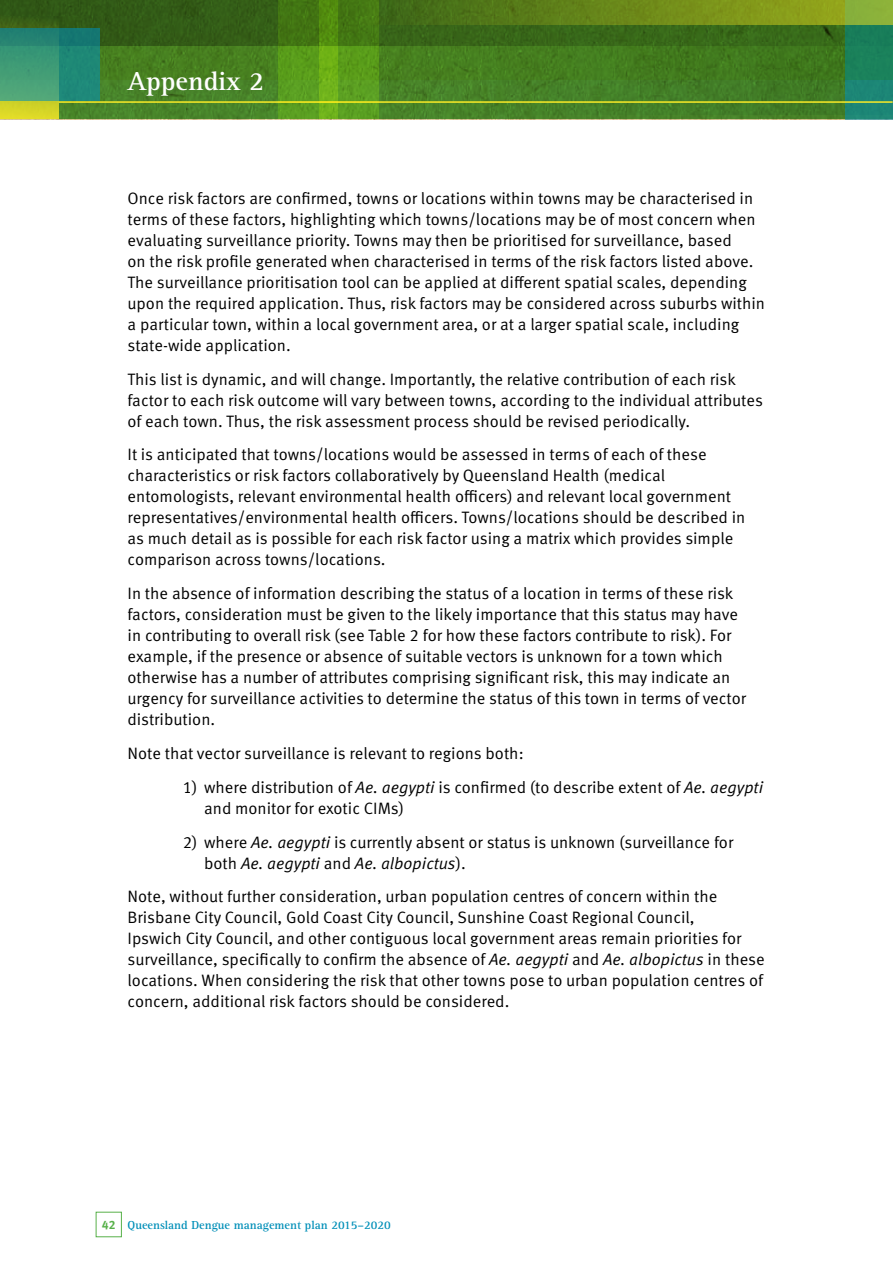
<style>
.page{position:relative;width:893px;height:1263px;background:#fff}
.page>*{position:absolute;margin:0;border:0;box-sizing:border-box;transform-origin:0 0}
.t1{font:700 27px "Rotis Serif Std";color:#fff}
.t2{font:16.5px/21px "Meta OT Norm";color:#000}
.t3{font:16.5px "Meta OT Norm Ita";color:#000}
.t4{font:700 12px "Rotis Serif Std";color:#008fb8}
.s1{font-family:"Meta OT Norm Ita"}
.s2{font-family:"Meta OT Norm"}
.s3{font-family:"Meta OT";font-size:12.15px;color:#58b14a}
</style>
<div class="page">
<div style="left:0;top:0;width:893px;height:119px;background:#48832a"></div>
<div style="left:0;top:0;width:59px;height:119px;background:linear-gradient(to right,#d9d727,#d1d227)"></div>
<svg style="left:162px;top:80px;width:683px;height:34px"></svg>
<div style="left:845px;top:0;width:48px;height:119px;background:#1c8676"></div>
<svg style="left:0;top:0;width:893px;height:80px"></svg>
<hr style="left:59px;top:101px;width:834px;height:2px;background:#faea27">
<svg style="left:279px;top:0;width:41px;height:119px;background:#528e19"></svg>
<svg style="left:320px;top:0;width:59px;height:119px;background:#599618"></svg>
<svg style="left:0;top:28px;width:99px;height:73px;background:#2e8f75"></svg>
<div style="left:96px;top:1212px;width:26px;height:25px;border:1px solid #58b14a"></div>
<h1 class="t1" style="left:128px;top:65px;width:138px">Appendix 2</h1>
<p class="t2" style="left:128px;top:188px;width:639px">Once risk factors are confirmed, towns or locations within towns may be characterised in terms of these factors, highlighting which towns/locations may be of most concern when evaluating surveillance priority. Towns may then be prioritised for surveillance, based<br>on the risk profile generated when characterised in terms of the risk factors listed above.<br>The surveillance prioritisation tool can be applied at different spatial scales, depending upon the required application. Thus, risk factors may be considered across suburbs within a particular town, within a local government area, or at a larger spatial scale, including state-wide application.</p>
<p class="t2" style="left:128px;top:369px;width:637px">This list is dynamic, and will change. Importantly, the relative contribution of each risk factor to each risk outcome will vary between towns, according to the individual attributes of each town. Thus, the risk assessment process should be revised periodically.</p>
<p class="t2" style="left:128px;top:444px;width:619px">It is anticipated that towns/locations would be assessed in terms of each of these characteristics or risk factors collaboratively by Queensland Health (medical entomologists, relevant environmental health officers) and relevant local government representatives/environmental health officers. Towns/locations should be described in as much detail as is possible for each risk factor using a matrix which provides simple comparison across towns/locations.</p>
<p class="t2" style="left:128px;top:583px;width:620px">In the absence of information describing the status of a location in terms of these risk factors, consideration must be given to the likely importance that this status may have in contributing to overall risk (see Table 2 for how these factors contribute to risk). For example, if the presence or absence of suitable vectors is unknown for a town which otherwise has a number of attributes comprising significant risk, this may indicate an urgency for surveillance activities to determine the status of this town in terms of vector distribution.</p>
<p class="t2" style="left:128px;top:743px;width:398px">Note that vector surveillance is relevant to regions both:</p>
<p class="t2" style="left:204px;top:777px;width:561px;text-indent:-21px">1) where distribution of <span class="s1">Ae. aegypti</span> is confirmed (to describe extent of <span class="s1">Ae. aegypti </span>and monitor for exotic CIMs)</p>
<p class="t2" style="left:183px;top:831px;width:552px">2) where <span class="s1">Ae. aegypti</span> is currently absent or status is unknown (surveillance for</p>
<p class="t3" style="left:204px;top:853px;width:263px"><span class="s2">both</span> Ae. aegypti <span class="s2">and</span> Ae. albopictus<span class="s2">).</span></p>
<p class="t2" style="left:128px;top:886px;width:639px">Note, without further consideration, urban population centres of concern within the Brisbane City Council, Gold Coast City Council, Sunshine Coast Regional Council,<br>Ipswich City Council, and other contiguous local government areas remain priorities for surveillance, specifically to confirm the absence of <span class="s1">Ae. aegypti</span> and <span class="s1">Ae. albopictus</span> in these locations. When considering the risk that other towns pose to urban population centres of concern, additional risk factors should be considered.</p>
<p class="t4" style="left:102px;top:1218px;width:290px"><span class="s3">42</span> Queensland Dengue management plan 2015–2020</p>
</div>
